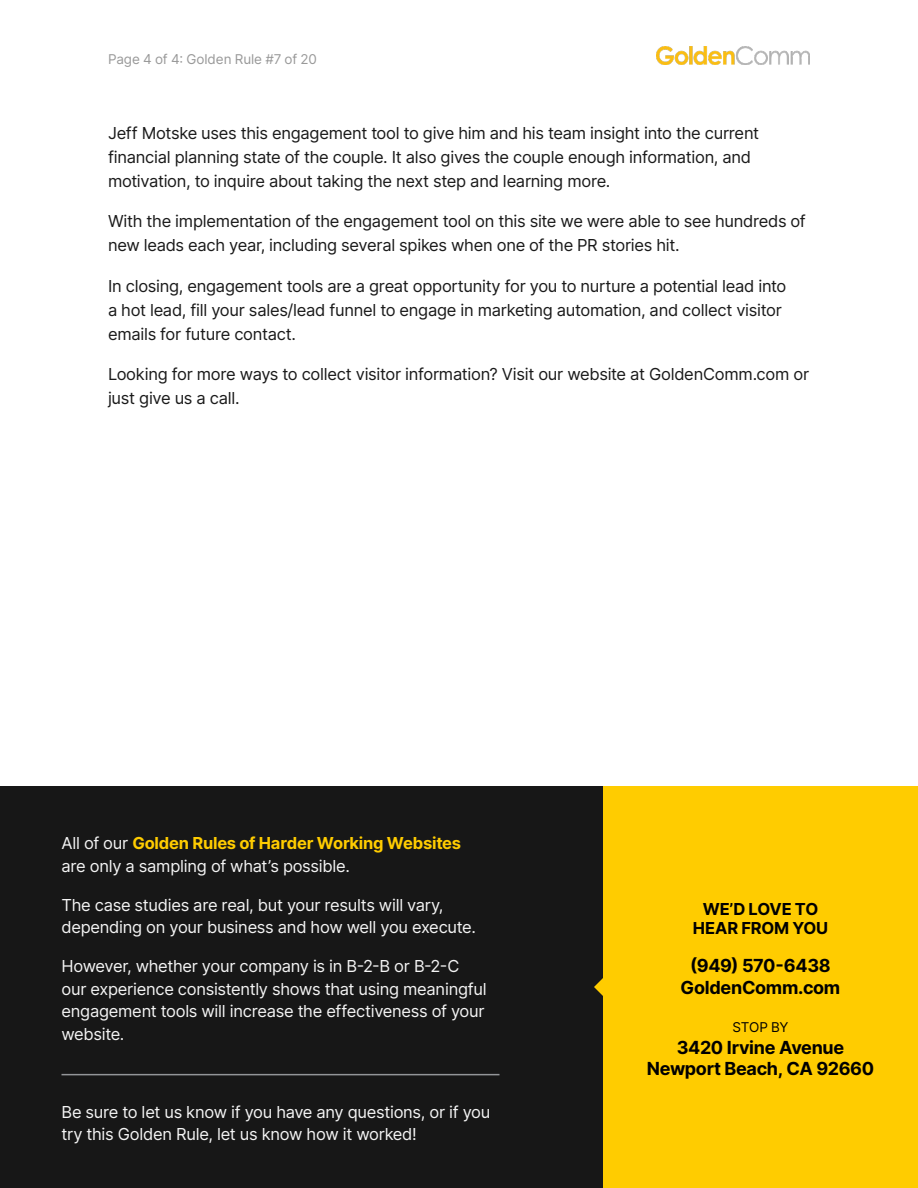
<style>
.page{position:relative;width:918px;height:1188px;background:#fff}
.page>*{position:absolute;margin:0;border:0;box-sizing:border-box;transform-origin:0 0}
.t1{font:700 18px/21.6px "Inter";letter-spacing:-.015em;color:#000;text-align:center}
.t2{font:16.5px/24px "Inter";letter-spacing:-.015em;color:#1a1a1a}
.t3{font:16.5px/22.5px "Inter";letter-spacing:-.02em;color:#f4f4f4}
.t4{font:700 16.5px/19.8px "Inter";letter-spacing:-.01em;color:#000;text-align:center}
.t5{font:13.5px "Inter";letter-spacing:-.005em;color:#999}
.t6{font:13.5px "Inter";letter-spacing:-.025em;color:#000}
.s1{font-weight:700;color:#fc0}
</style>
<div class="page">
<img style="left:656px;top:46px;width:154px;height:19px">
<div style="left:0;top:786px;width:918px;height:402px;background:#171717"></div>
<div style="left:603px;top:786px;width:315px;height:402px;background:#fc0"></div>
<svg style="left:594px;top:978px;width:9px;height:18px"></svg>
<hr style="left:62px;top:1074px;width:438px;height:1px;background:#939598">
<p class="t5" style="left:108px;top:49px;width:210px">Page 4 of 4: Golden Rule #7 of 20</p>
<p class="t2" style="left:108px;top:121px;width:653px">Jeff Motske uses this engagement tool to give him and his team insight into the current financial planning state of the couple. It also gives the couple enough information, and motivation, to inquire about taking the next step and learning more.</p>
<p class="t2" style="left:108px;top:209px;width:699px">With the implementation of the engagement tool on this site we were able to see hundreds of new leads each year, including several spikes when one of the PR stories hit.</p>
<p class="t2" style="left:108px;top:274px;width:680px">In closing, engagement tools are a great opportunity for you to nurture a potential lead into a hot lead, fill your sales/lead funnel to engage in marketing automation, and collect visitor emails for future contact.</p>
<p class="t2" style="left:108px;top:362px;width:703px">Looking for more ways to collect visitor information? Visit our website at GoldenComm.com or just give us a call.</p>
<p class="t3" style="left:62px;top:832px;width:401px">All of our <span class="s1">Golden Rules of Harder Working Websites </span>are only a sampling of what’s possible.</p>
<p class="t3" style="left:62px;top:893px;width:416px">The case studies are real, but your results will vary, depending on your business and how well you execute.</p>
<p class="t3" style="left:62px;top:955px;width:427px">However, whether your company is in B-2-B or B-2-C our experience consistently shows that using meaningful engagement tools will increase the effectiveness of your website.</p>
<p class="t3" style="left:62px;top:1100px;width:430px">Be sure to let us know if you have any questions, or if you try this Golden Rule, let us know how it worked!</p>
<p class="t4" style="left:693px;top:898px;width:137px">WE’D LOVE TO<br>HEAR FROM YOU</p>
<p class="t1" style="left:681px;top:955px;width:161px">(949) 570-6438<br>GoldenComm.com</p>
<p class="t6" style="left:733px;top:1017px;width:57px">STOP BY</p>
<p class="t1" style="left:647px;top:1036px;width:229px">3420 Irvine Avenue<br>Newport Beach, CA 92660</p>
</div>
